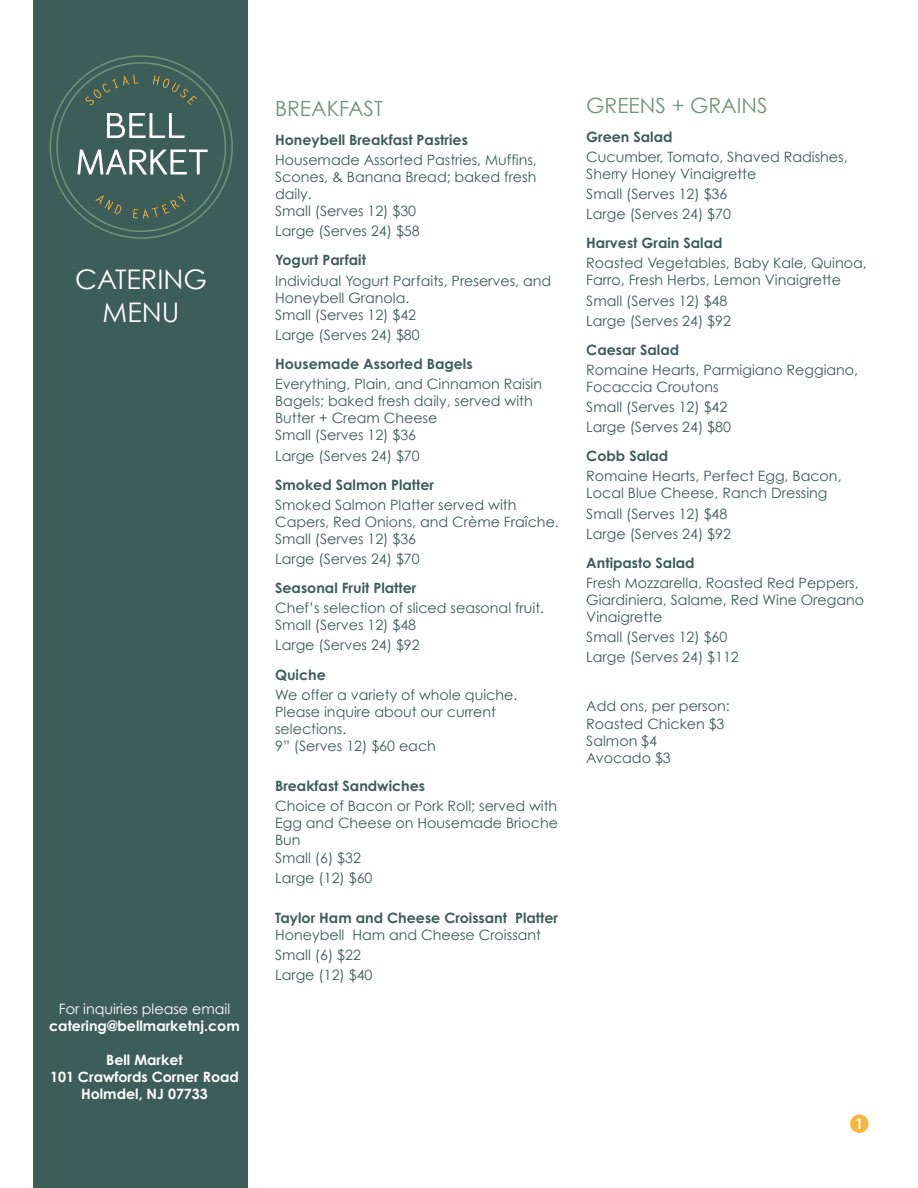
<style>
.page{position:relative;width:918px;height:1188px;background:#fff}
.page>*{position:absolute;margin:0;border:0;box-sizing:border-box;transform-origin:0 0}
.t1{font:27px/32.4px "Century Gothic";color:#fff;text-align:center}
.t2{font:21px "Century Gothic";color:#6f9478}
.t3{font:14.25px/17.1px "Century Gothic";color:#3d5d58}
.t4{font:700 14.25px "Century Gothic";color:#3d5d58}
.t5{font:700 14.25px/17.1px "Century Gothic";color:#fff;text-align:center}
.t6{font:14.25px "Century Gothic";color:#fff}
</style>
<div class="page">
<div style="left:34px;top:0;width:214px;height:1188px;background:#3d5d58"></div>
<svg style="left:50px;top:55px;width:183px;height:184px"></svg>
<div style="left:850px;top:1115px;width:19px;height:18px;background:#fcb53b;border-radius:50%"></div>
<h1 class="t1" style="left:75px;top:263px;width:133px">CATERING<br>MENU</h1>
<p class="t6" style="left:59px;top:1000px;width:173px">For inquiries please email</p>
<p class="t5" style="left:49px;top:1017px;width:192px">catering@bellmarketnj.com</p>
<p class="t5" style="left:50px;top:1051px;width:190px">Bell Market<br>101 Crawfords Corner Road<br>Holmdel, NJ 07733</p>
<h2 class="t2" style="left:275px;top:95px;width:109px">BREAKFAST</h2>
<p class="t4" style="left:275px;top:131px;width:194px">Honeybell Breakfast Pastries</p>
<p class="t3" style="left:275px;top:151px;width:263px">Housemade Assorted Pastries, Muffins,<br>Scones, &amp; Banana Bread; baked fresh daily.<br>Small (Serves 12) $30</p>
<p class="t3" style="left:275px;top:222px;width:146px">Large (Serves 24) $58</p>
<p class="t4" style="left:275px;top:251px;width:92px">Yogurt Parfait</p>
<p class="t3" style="left:275px;top:272px;width:278px">Individual Yogurt Parfaits, Preserves, and<br>Honeybell Granola.<br>Small (Serves 12) $42</p>
<p class="t3" style="left:275px;top:326px;width:146px">Large (Serves 24) $80</p>
<p class="t4" style="left:275px;top:355px;width:199px">Housemade Assorted Bagels</p>
<p class="t3" style="left:275px;top:375px;width:269px">Everything, Plain, and Cinnamon Raisin<br>Bagels; baked fresh daily, served with<br>Butter + Cream Cheese<br>Small (Serves 12) $36</p>
<p class="t3" style="left:275px;top:447px;width:146px">Large (Serves 24) $70</p>
<p class="t4" style="left:275px;top:476px;width:161px">Smoked Salmon Platter</p>
<p class="t3" style="left:275px;top:496px;width:285px">Smoked Salmon Platter served with<br>Capers, Red Onions, and Crème Fraîche.<br>Small (Serves 12) $36</p>
<p class="t3" style="left:275px;top:550px;width:146px">Large (Serves 24) $70</p>
<p class="t4" style="left:275px;top:579px;width:143px">Seasonal Fruit Platter</p>
<p class="t3" style="left:275px;top:599px;width:271px">Chef’s selection of sliced seasonal fruit.<br>Small (Serves 12) $48</p>
<p class="t3" style="left:275px;top:637px;width:146px">Large (Serves 24) $92</p>
<p class="t4" style="left:275px;top:665px;width:52px">Quiche</p>
<p class="t3" style="left:275px;top:686px;width:244px">We offer a variety of whole quiche.<br>Please inquire about our current selections.<br>9” (Serves 12) $60 each</p>
<p class="t4" style="left:275px;top:777px;width:152px">Breakfast Sandwiches</p>
<p class="t3" style="left:275px;top:797px;width:284px">Choice of Bacon or Pork Roll; served with<br>Egg and Cheese on Housemade Brioche<br>Bun<br>Small (6) $32</p>
<p class="t3" style="left:275px;top:869px;width:99px">Large (12) $60</p>
<p class="t4" style="left:275px;top:909px;width:285px">Taylor Ham and Cheese Croissant Platter</p>
<p class="t3" style="left:275px;top:925px;width:268px;line-height:20.1px">Honeybell Ham and Cheese Croissant<br>Small (6) $22<br>Large (12) $40</p>
<h2 class="t2" style="left:586px;top:92px;width:183px">GREENS + GRAINS</h2>
<p class="t4" style="left:586px;top:128px;width:88px">Green Salad</p>
<p class="t3" style="left:586px;top:148px;width:263px">Cucumber, Tomato, Shaved Radishes,<br>Sherry Honey Vinaigrette</p>
<p class="t3" style="left:586px;top:184px;width:146px;line-height:20.1px">Small (Serves 12) $36<br>Large (Serves 24) $70</p>
<p class="t4" style="left:586px;top:234px;width:138px">Harvest Grain Salad</p>
<p class="t3" style="left:586px;top:254px;width:282px">Roasted Vegetables, Baby Kale, Quinoa,<br>Farro, Fresh Herbs, Lemon Vinaigrette</p>
<p class="t3" style="left:586px;top:290px;width:146px;line-height:20.1px">Small (Serves 12) $48<br>Large (Serves 24) $92</p>
<p class="t4" style="left:586px;top:341px;width:94px">Caesar Salad</p>
<p class="t3" style="left:586px;top:361px;width:273px">Romaine Hearts, Parmigiano Reggiano,<br>Focaccia Croutons</p>
<p class="t3" style="left:586px;top:397px;width:146px;line-height:20.1px">Small (Serves 12) $42<br>Large (Serves 24) $80</p>
<p class="t4" style="left:586px;top:447px;width:84px">Cobb Salad</p>
<p class="t3" style="left:586px;top:467px;width:257px">Romaine Hearts, Perfect Egg, Bacon,<br>Local Blue Cheese, Ranch Dressing</p>
<p class="t3" style="left:586px;top:503px;width:146px;line-height:20.1px">Small (Serves 12) $48<br>Large (Serves 24) $92</p>
<p class="t4" style="left:586px;top:554px;width:110px">Antipasto Salad</p>
<p class="t3" style="left:586px;top:574px;width:279px">Fresh Mozzarella, Roasted Red Peppers,<br>Giardiniera, Salame, Red Wine Oregano<br>Vinaigrette</p>
<p class="t3" style="left:586px;top:627px;width:154px;line-height:20.1px">Small (Serves 12) $60<br>Large (Serves 24) $112</p>
<p class="t3" style="left:586px;top:698px;width:145px">Add ons, per person:<br>Roasted Chicken $3<br>Salmon $4<br>Avocado $3</p>
<p class="t5" style="left:856px;top:1115px;width:9px">1</p>
</div>
